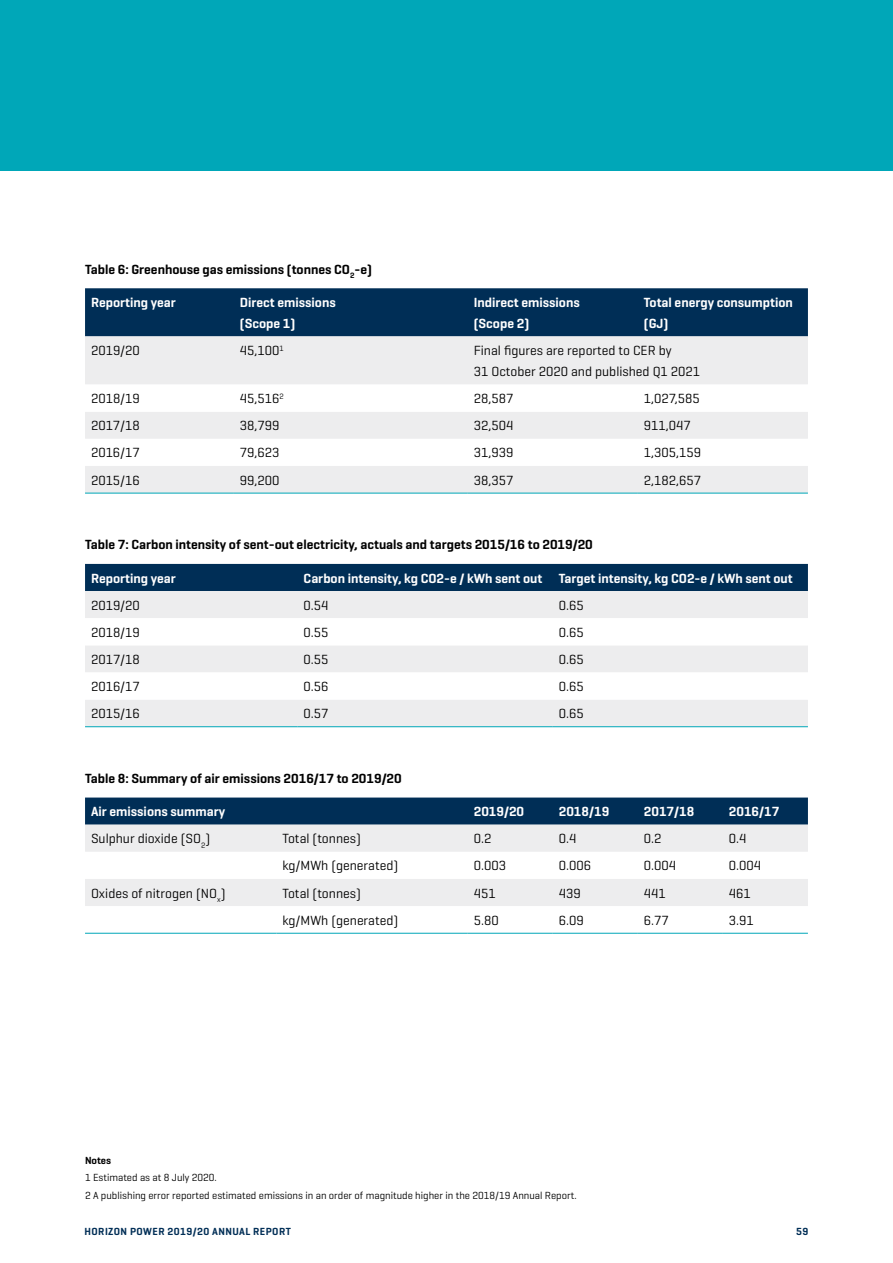
<style>
.page{position:relative;width:893px;height:1263px;background:#fff}
.page>*{position:absolute;margin:0;border:0;box-sizing:border-box;transform-origin:0 0}
.t1{font:13.5px/21px "Geogrotesque";color:#000}
.t2{font:600 13.5px/21px "Geogrotesque";color:#fff}
.t3{font:600 13.5px "Geogrotesque";color:#000}
.t4{font:10.5px/17.7px "Geogrotesque";color:#000}
.t5{font:600 10.5px "Geogrotesque";letter-spacing:.04em;color:#002e56}
.t6{font:600 10.5px "Geogrotesque";color:#000}
</style>
<div class="page">
<div style="left:0;top:0;width:893px;height:170px;background:#00a7b8"></div>
<div style="left:85px;top:288px;width:723px;height:48px;background:#002e56"></div>
<div style="left:85px;top:336px;width:723px;height:157px;background:#ededee"></div>
<svg style="left:85px;top:385px;width:723px;height:81px"></svg>
<hr style="left:85px;top:493px;width:149px;height:1px;background:#00a7b8">
<hr style="left:234px;top:493px;width:234px;height:1px;background:#00a7b8">
<hr style="left:468px;top:493px;width:170px;height:1px;background:#00a7b8">
<hr style="left:638px;top:493px;width:170px;height:1px;background:#00a7b8">
<div style="left:85px;top:564px;width:723px;height:27px;background:#002e56"></div>
<div style="left:85px;top:591px;width:723px;height:135px;background:#ededee"></div>
<svg style="left:85px;top:618px;width:723px;height:82px"></svg>
<hr style="left:85px;top:726px;width:213px;height:1px;background:#00a7b8">
<hr style="left:298px;top:726px;width:255px;height:1px;background:#00a7b8">
<hr style="left:553px;top:726px;width:255px;height:1px;background:#00a7b8">
<svg style="left:85px;top:797px;width:723px;height:28px;background:#09355c"></svg>
<div style="left:85px;top:825px;width:723px;height:27px;background:#ededee"></div>
<svg style="left:85px;top:879px;width:723px;height:54px;fill:#ededee"></svg>
<hr style="left:85px;top:933px;width:191px;height:1px;background:#00a7b8">
<hr style="left:276px;top:933px;width:192px;height:1px;background:#00a7b8">
<hr style="left:468px;top:933px;width:85px;height:1px;background:#00a7b8">
<hr style="left:553px;top:933px;width:85px;height:1px;background:#00a7b8">
<hr style="left:638px;top:933px;width:85px;height:1px;background:#00a7b8">
<hr style="left:723px;top:933px;width:85px;height:1px;background:#00a7b8">
<p class="t3" style="left:85px;top:261px;width:288px">Table 6: Greenhouse gas emissions (tonnes CO<sub>2</sub>-e)</p>
<p class="t2" style="left:91px;top:292px;width:86px">Reporting year</p>
<p class="t2" style="left:240px;top:292px;width:97px">Direct emissions (Scope 1)</p>
<p class="t2" style="left:474px;top:292px;width:108px">Indirect emissions (Scope 2)</p>
<p class="t2" style="left:644px;top:292px;width:151px">Total energy consumption (GJ)</p>
<p class="t1" style="left:91px;top:340px;width:50px">2019/20</p>
<p class="t1" style="left:240px;top:340px;width:45px">45,100<sup>1</sup></p>
<p class="t1" style="left:474px;top:340px;width:228px">Final figures are reported to CER by<br>31 October 2020 and published Q1 2021</p>
<p class="t1" style="left:91px;top:388px;width:50px">2018/19</p>
<p class="t1" style="left:240px;top:388px;width:45px">45,516<sup>2</sup></p>
<p class="t1" style="left:474px;top:388px;width:41px">28,587</p>
<p class="t1" style="left:644px;top:388px;width:57px">1,027,585</p>
<p class="t1" style="left:91px;top:415px;width:50px">2017/18</p>
<p class="t1" style="left:240px;top:415px;width:41px">38,799</p>
<p class="t1" style="left:474px;top:415px;width:41px">32,504</p>
<p class="t1" style="left:644px;top:415px;width:48px">911,047</p>
<p class="t1" style="left:91px;top:442px;width:50px">2016/17</p>
<p class="t1" style="left:240px;top:442px;width:41px">79,623</p>
<p class="t1" style="left:474px;top:442px;width:41px">31,939</p>
<p class="t1" style="left:644px;top:442px;width:59px">1,305,159</p>
<p class="t1" style="left:91px;top:469px;width:50px">2015/16</p>
<p class="t1" style="left:240px;top:469px;width:41px">99,200</p>
<p class="t1" style="left:474px;top:469px;width:41px">38,357</p>
<p class="t1" style="left:644px;top:469px;width:59px">2,182,657</p>
<p class="t3" style="left:85px;top:536px;width:509px">Table 7: Carbon intensity of sent-out electricity, actuals and targets 2015/16 to 2019/20</p>
<p class="t2" style="left:91px;top:567px;width:86px">Reporting year</p>
<p class="t2" style="left:304px;top:567px;width:490px">Carbon intensity, kg CO2-e / kWh sent out Target intensity, kg CO2-e / kWh sent out</p>
<p class="t1" style="left:91px;top:594px;width:50px">2019/20</p>
<p class="t1" style="left:304px;top:594px;width:26px">0.54</p>
<p class="t1" style="left:559px;top:594px;width:26px">0.65</p>
<p class="t1" style="left:91px;top:621px;width:50px">2018/19</p>
<p class="t1" style="left:304px;top:621px;width:26px">0.55</p>
<p class="t1" style="left:559px;top:621px;width:26px">0.65</p>
<p class="t1" style="left:91px;top:648px;width:50px">2017/18</p>
<p class="t1" style="left:304px;top:648px;width:26px">0.55</p>
<p class="t1" style="left:559px;top:648px;width:26px">0.65</p>
<p class="t1" style="left:91px;top:676px;width:50px">2016/17</p>
<p class="t1" style="left:304px;top:676px;width:26px">0.56</p>
<p class="t1" style="left:559px;top:676px;width:26px">0.65</p>
<p class="t1" style="left:91px;top:703px;width:50px">2015/16</p>
<p class="t1" style="left:304px;top:703px;width:26px">0.57</p>
<p class="t1" style="left:559px;top:703px;width:26px">0.65</p>
<p class="t3" style="left:85px;top:770px;width:318px">Table 8: Summary of air emissions 2016/17 to 2019/20</p>
<p class="t2" style="left:91px;top:801px;width:136px">Air emissions summary</p>
<p class="t2" style="left:474px;top:801px;width:52px">2019/20</p>
<p class="t2" style="left:559px;top:801px;width:52px">2018/19</p>
<p class="t2" style="left:644px;top:801px;width:52px">2017/18</p>
<p class="t2" style="left:729px;top:801px;width:52px">2016/17</p>
<p class="t1" style="left:91px;top:828px;width:121px">Sulphur dioxide (SO<sub>2</sub>)</p>
<p class="t1" style="left:282px;top:828px;width:80px">Total (tonnes)</p>
<p class="t1" style="left:474px;top:828px;width:19px">0.2</p>
<p class="t1" style="left:559px;top:828px;width:19px">0.4</p>
<p class="t1" style="left:644px;top:828px;width:19px">0.2</p>
<p class="t1" style="left:729px;top:828px;width:19px">0.4</p>
<p class="t1" style="left:282px;top:855px;width:117px">kg/MWh (generated)</p>
<p class="t1" style="left:474px;top:855px;width:34px">0.003</p>
<p class="t1" style="left:559px;top:855px;width:34px">0.006</p>
<p class="t1" style="left:644px;top:855px;width:34px">0.004</p>
<p class="t1" style="left:729px;top:855px;width:34px">0.004</p>
<p class="t1" style="left:91px;top:882px;width:136px">Oxides of nitrogen (NO<sub>x</sub>)</p>
<p class="t1" style="left:282px;top:882px;width:80px">Total (tonnes)</p>
<p class="t1" style="left:474px;top:882px;width:23px">451</p>
<p class="t1" style="left:559px;top:882px;width:23px">439</p>
<p class="t1" style="left:644px;top:882px;width:23px">441</p>
<p class="t1" style="left:729px;top:882px;width:23px">461</p>
<p class="t1" style="left:282px;top:909px;width:117px">kg/MWh (generated)</p>
<p class="t1" style="left:474px;top:909px;width:26px">5.80</p>
<p class="t1" style="left:559px;top:909px;width:26px">6.09</p>
<p class="t1" style="left:644px;top:909px;width:26px">6.77</p>
<p class="t1" style="left:729px;top:909px;width:26px">3.91</p>
<p class="t6" style="left:85px;top:1153px;width:28px">Notes</p>
<p class="t4" style="left:85px;top:1169px;width:493px">1 Estimated as at 8 July 2020.<br>2 A publishing error reported estimated emissions in an order of magnitude higher in the 2018/19 Annual Report.</p>
<p class="t5" style="left:85px;top:1224px;width:208px">HORIZON POWER 2019/20 ANNUAL REPORT</p>
<p class="t5" style="left:796px;top:1224px;width:14px">59</p>
</div>
